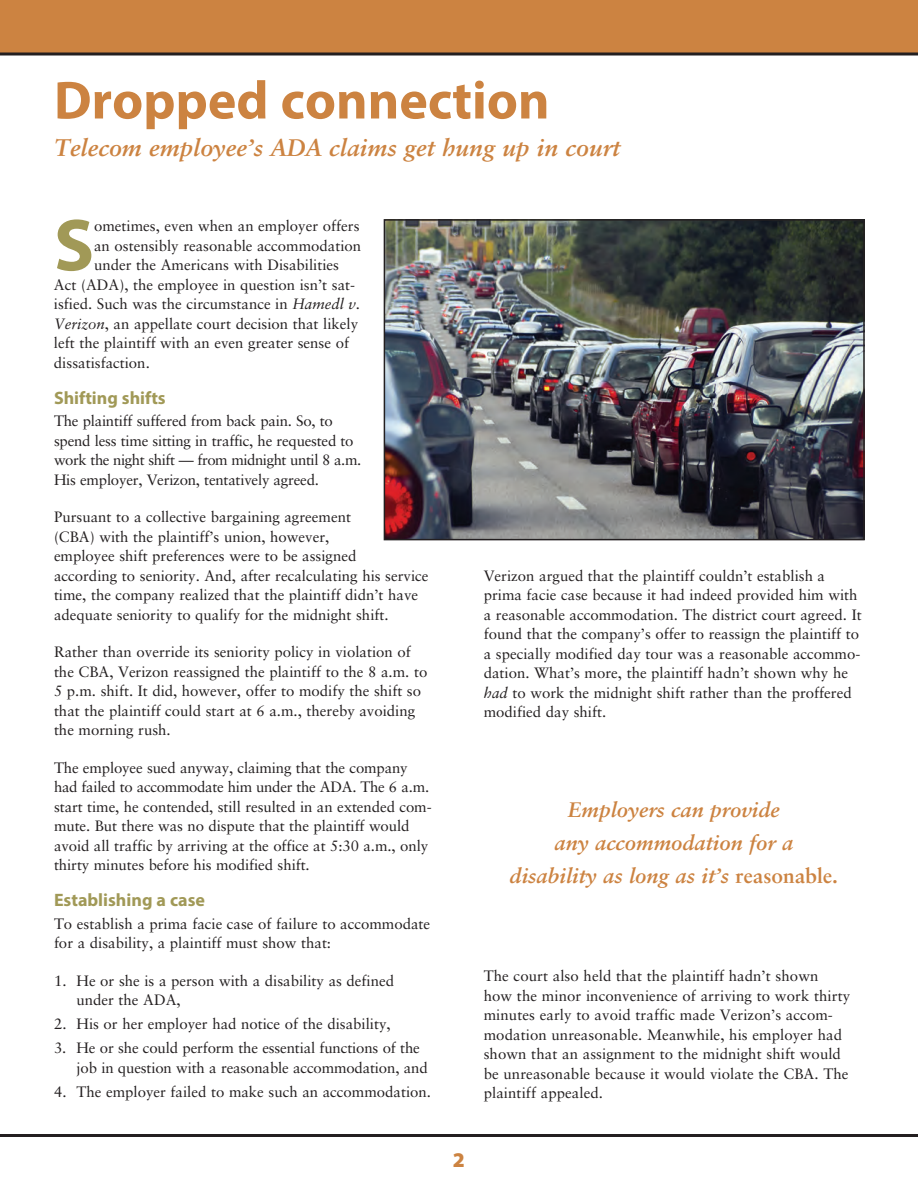
<style>
.page{position:relative;width:918px;height:1188px;background:#fff}
.page>*{position:absolute;margin:0;border:0;box-sizing:border-box;transform-origin:0 0}
.First_Paragraph{font:700 74.25px "Myriad Pro";color:#a19957}
.Headline{font:700 54px "Myriad Pro";color:#cc8341}
.Deck{font:italic 700 24px "Sabon LT Std";color:#cc8341}
.outquote{font:italic 700 21px/33px "Sabon LT Std";color:#cc8341;text-align:center}
.t1{font:900 21px "Myriad Pro";color:#cc8341}
.Subhead{font:700 18px "Myriad Pro";color:#a19957}
.Body{font:15px/19.5px "Sabon LT Std";color:#231f20}
.First_Paragraph-2{font:15px "Sabon LT Std";color:#231f20}
.Body_numbers{font:15px/19.5px "Sabon LT Std";color:#231f20}
.s1{font-style:italic}
.s2{font-style:normal}
</style>
<div class="page">
<hr style="left:0;top:1134px;width:918px;height:3px;background:#231f20">
<div style="left:0;top:0;width:918px;height:54px;background:#cc8341"></div>
<svg style="left:0;top:52px;width:918px;height:4px"></svg>
<img style="left:387px;top:222px;width:475px;height:315px">
<div style="left:384px;top:219px;width:481px;height:321px;border:2px solid #231f20"></div>
<p class="Headline" style="left:54px;top:65px;width:497px">Dropped connection</p>
<p class="Deck" style="left:54px;top:133px;width:568px">Telecom employee’s ADA claims get hung up in court</p>
<p class="First_Paragraph" style="left:54px;top:197px;width:42px">S</p>
<p class="First_Paragraph-2" style="left:94px;top:217px;width:267px">ometimes, even when an employer offers</p>
<p class="First_Paragraph-2" style="left:94px;top:237px;width:269px">an ostensibly reasonable accommodation</p>
<p class="First_Paragraph-2" style="left:94px;top:256px;width:247px">under the Americans with Disabilities</p>
<p class="First_Paragraph-2" style="left:54px;top:276px;width:303px">Act (ADA), the employee in question isn’t sat-</p>
<p class="First_Paragraph-2" style="left:54px;top:295px;width:308px">isfied. Such was the circumstance in <span class="s1">Hamedl v.</span></p>
<p class="First_Paragraph-2" style="left:54px;top:315px;width:306px"><span class="s1">Verizon</span>, an appellate court decision that likely</p>
<p class="First_Paragraph-2" style="left:54px;top:334px;width:297px">left the plaintiff with an even greater sense of</p>
<p class="First_Paragraph-2" style="left:54px;top:354px;width:97px">dissatisfaction.</p>
<p class="Subhead" style="left:54px;top:386px;width:113px">Shifting shifts</p>
<p class="Body" style="left:54px;top:411px;width:309px">The plaintiff suffered from back pain. So, to spend less time sitting in traffic, he requested to work the night shift — from midnight until 8 a.m.<br>His employer, Verizon, tentatively agreed.</p>
<p class="Body" style="left:54px;top:507px;width:376px">Pursuant to a collective bargaining agreement<br>(CBA) with the plaintiff’s union, however,<br>employee shift preferences were to be assigned<br>according to seniority. And, after recalculating his service time, the company realized that the plaintiff didn’t have adequate seniority to qualify for the midnight shift.</p>
<p class="Body" style="left:54px;top:642px;width:375px">Rather than override its seniority policy in violation of the CBA, Verizon reassigned the plaintiff to the 8 a.m. to 5 p.m. shift. It did, however, offer to modify the shift so that the plaintiff could start at 6 a.m., thereby avoiding the morning rush.</p>
<p class="Body" style="left:54px;top:758px;width:379px">The employee sued anyway, claiming that the company had failed to accommodate him under the ADA. The 6 a.m. start time, he contended, still resulted in an extended com&shy;mute. But there was no dispute that the plaintiff would avoid all traffic by arriving at the office at 5:30 a.m., only thirty minutes before his modified shift.</p>
<p class="Subhead" style="left:54px;top:889px;width:152px">Establishing a case</p>
<p class="Body" style="left:54px;top:914px;width:378px">To establish a prima facie case of failure to accommodate for a disability, a plaintiff must show that:</p>
<p class="Body_numbers" style="left:76px;top:971px;width:319px;text-indent:-22px">1. He or she is a person with a disability as defined under the ADA,</p>
<p class="Body_numbers" style="left:54px;top:1014px;width:338px">2. His or her employer had notice of the disability,</p>
<p class="Body_numbers" style="left:76px;top:1038px;width:353px;text-indent:-22px">3. He or she could perform the essential functions of the job in question with a reasonable accommodation, and</p>
<p class="Body_numbers" style="left:54px;top:1082px;width:379px">4. The employer failed to make such an accommodation.</p>
<p class="Body" style="left:484px;top:566px;width:379px">Verizon argued that the plaintiff couldn’t establish a prima facie case because it had indeed provided him with a reasonable accommodation. The district court agreed. It found that the company’s offer to reassign the plaintiff to a specially modified day tour was a reasonable accommo&shy;dation. What’s more, the plaintiff hadn’t shown why he <span class="s1">had</span> to work the midnight shift rather than the proffered modified day shift.</p>
<p class="outquote" style="left:510px;top:792px;width:330px">Employers can provide<br>any accommodation for a disability as long as it’s <span class="s2">reasonable.</span></p>
<p class="Body" style="left:484px;top:966px;width:368px">The court also held that the plaintiff hadn’t shown how the minor inconvenience of arriving to work thirty minutes early to avoid traffic made Verizon’s accom&shy;modation unreasonable. Meanwhile, his employer had shown that an assignment to the midnight shift would be unreasonable because it would violate the CBA. The plaintiff appealed.</p>
<p class="t1" style="left:453px;top:1148px;width:14px">2</p>
</div>
